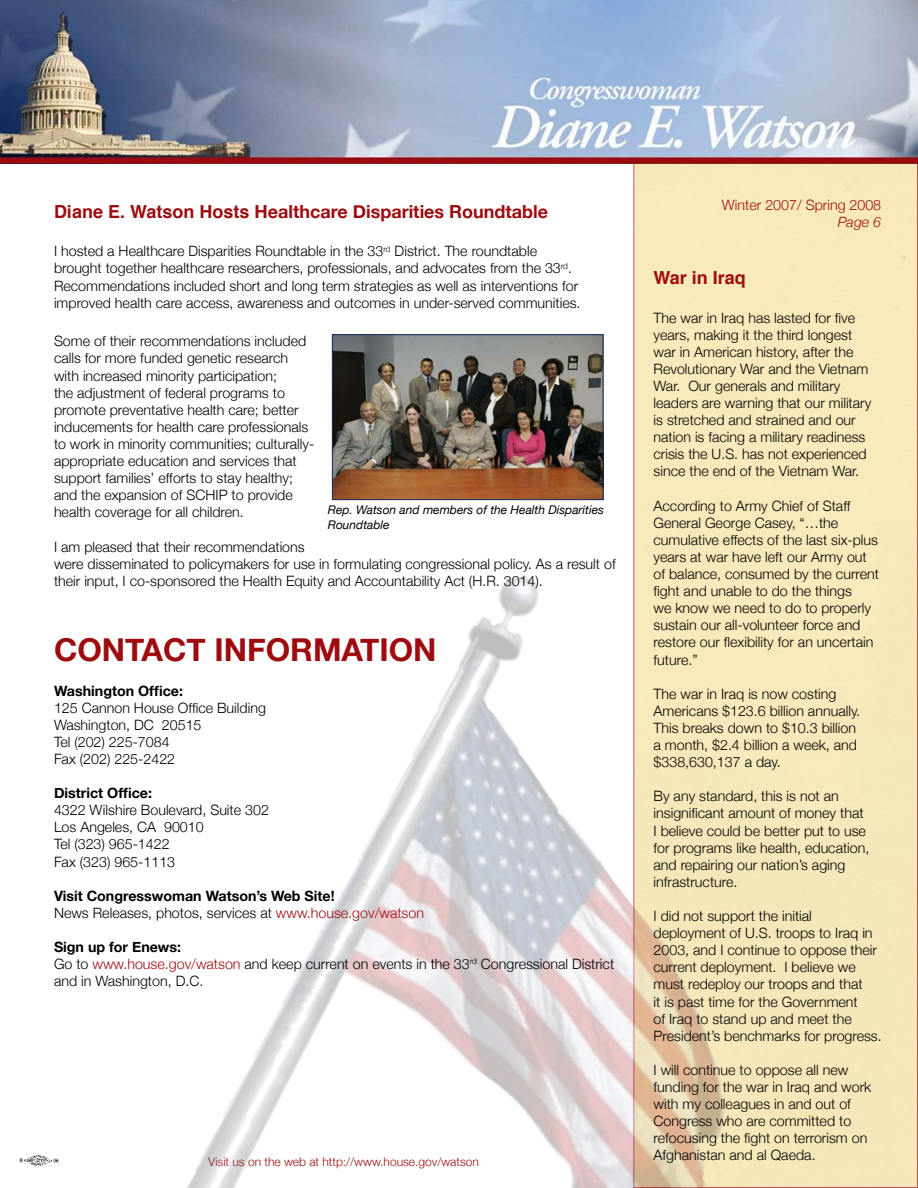
<style>
.page{position:relative;width:918px;height:1188px;background:#fff}
.page>*{position:absolute;margin:0;border:0;box-sizing:border-box;transform-origin:0 0}
.t1{font:700 31.5px "Helvetica Neue";color:#9d0b0e}
.t2{font:700 18px "Helvetica Neue";color:#9d0b0e}
.t3{font:700 18px "Helvetica";color:#9d0b0e}
.t4{font:300 14.25px/17.1px "Helvetica Neue";color:#000}
.t5{font:700 14.25px/17.1px "Helvetica Neue";color:#000}
.t6{font:300 14.25px "Helvetica Neue";color:#9d0b0e}
.t7{font:italic 300 14.25px "Helvetica Neue";color:#9d0b0e}
.t8{font:italic 12px/14.4px "Helvetica Neue";color:#000}
.t9{font:300 12px "Helvetica Neue";color:#9d0b0e}
.s1{font-family:"Helvetica"}
.s2{font-weight:300}
.s3{font-weight:300;color:#9d0b0e}
.s4{font-weight:700}
.s5{color:#9d0b0e}
</style>
<div class="page">
<div style="left:635px;top:159px;width:282px;height:1028px;background:#f8e9bb"></div>
<img style="left:0;top:0;width:918px;height:163px">
<img style="left:19px;top:574px;width:706px;height:614px">
<img style="left:20px;top:1155px;width:38px;height:10px">
<img style="left:334px;top:336px;width:267px;height:162px">
<div style="left:332px;top:334px;width:271px;height:166px;border:1px solid #112e60"></div>
<p class="t2" style="left:54px;top:200px;width:496px"><span class="s1">Diane E. Watson Hosts</span> Healthcare Disparities Roundtable</p>
<p class="t4" style="left:54px;top:242px;width:528px">I hosted a Healthcare Disparities Roundtable in the 33<sup>rd</sup> District. The roundtable brought together healthcare researchers, professionals, and advocates from the 33<sup>rd</sup>.<br>Recommendations included short and long term strategies as well as interventions for improved health care access, awareness and outcomes in under-served communities.</p>
<p class="t4" style="left:54px;top:332px;width:262px">Some of their recommendations included calls for more funded genetic research with increased minority participation;<br>the adjustment of federal programs to promote preventative health care; better inducements for health care professionals to work in minority communities; culturally&shy;appropriate education and services that support families’ efforts to stay healthy; and the expansion of SCHIP to provide health coverage for all children.</p>
<p class="t4" style="left:54px;top:538px;width:563px">I am pleased that their recommendations<br>were disseminated to policymakers for use in formulating congressional policy. As a result of their input, I co-sponsored the Health Equity and Accountability Act (H.R. 3014).</p>
<p class="t8" style="left:328px;top:502px;width:278px">Rep. Watson and members of the Health Disparities<br>Roundtable</p>
<h1 class="t1" style="left:54px;top:631px;width:384px">Contact Information</h1>
<p class="t5" style="left:54px;top:682px;width:131px">Washington Office:</p>
<p class="t4" style="left:54px;top:699px;width:213px">125 Cannon House Office Building<br>Washington, DC 20515<br>Tel (202) 225-7084<br>Fax (202) 225-2422</p>
<p class="t5" style="left:54px;top:784px;width:100px">District Office:</p>
<p class="t4" style="left:54px;top:801px;width:216px">4322 Wilshire Boulevard, Suite 302<br>Los Angeles, CA 90010<br>Tel (323) 965-1422<br>Fax (323) 965-1113</p>
<p class="t5" style="left:54px;top:887px;width:372px">Visit Congresswoman Watson’s Web Site!<br><span class="s2">News Releases, photos, services at</span> <span class="s3">www.house.gov/watson</span></p>
<p class="t4" style="left:54px;top:938px;width:562px"><span class="s4">Sign up for Enews:<br></span>Go to <span class="s5">www.house.gov/watson</span> and keep current on events in the 33<sup>rd</sup> Congressional District and in Washington, D.C.</p>
<p class="t9" style="left:208px;top:1154px;width:272px">Visit us on the web at http://www.house.gov/watson</p>
<p class="t6" style="left:722px;top:196px;width:161px">Winter 2007/ Spring 2008</p>
<p class="t7" style="left:838px;top:213px;width:45px">Page 6</p>
<p class="t3" style="left:654px;top:261px;width:94px">War in Iraq</p>
<p class="t4" style="left:654px;top:309px;width:219px">The war in Iraq has lasted for five years, making it the third longest war in American history, after the Revolutionary War and the Vietnam War. Our generals and military leaders are warning that our military is stretched and strained and our nation is facing a military readiness crisis the U.S. has not experienced since the end of the Vietnam War.</p>
<p class="t4" style="left:654px;top:497px;width:227px">According to Army Chief of Staff<br>General George Casey, “…the cumulative effects of the last six-plus years at war have left our Army out of balance, consumed by the current fight and unable to do the things<br>we know we need to do to properly sustain our all-volunteer force and restore our flexibility for an uncertain future.”</p>
<p class="t4" style="left:654px;top:685px;width:208px">The war in Iraq is now costing<br>Americans $123.6 billion annually.<br>This breaks down to $10.3 billion a month, $2.4 billion a week, and $338,630,137 a day.</p>
<p class="t4" style="left:654px;top:787px;width:217px">By any standard, this is not an insignificant amount of money that<br>I believe could be better put to use for programs like health, education, and repairing our nation’s aging infrastructure.</p>
<p class="t4" style="left:654px;top:907px;width:230px">I did not support the initial deployment of U.S. troops to Iraq in 2003, and I continue to oppose their current deployment. I believe we must redeploy our troops and that<br>it is past time for the Government<br>of Iraq to stand up and meet the President’s benchmarks for progress.</p>
<p class="t4" style="left:654px;top:1061px;width:219px">I will continue to oppose all new funding for the war in Iraq and work with my colleagues in and out of<br>Congress who are committed to refocusing the fight on terrorism on<br>Afghanistan and al Qaeda.</p>
</div>
